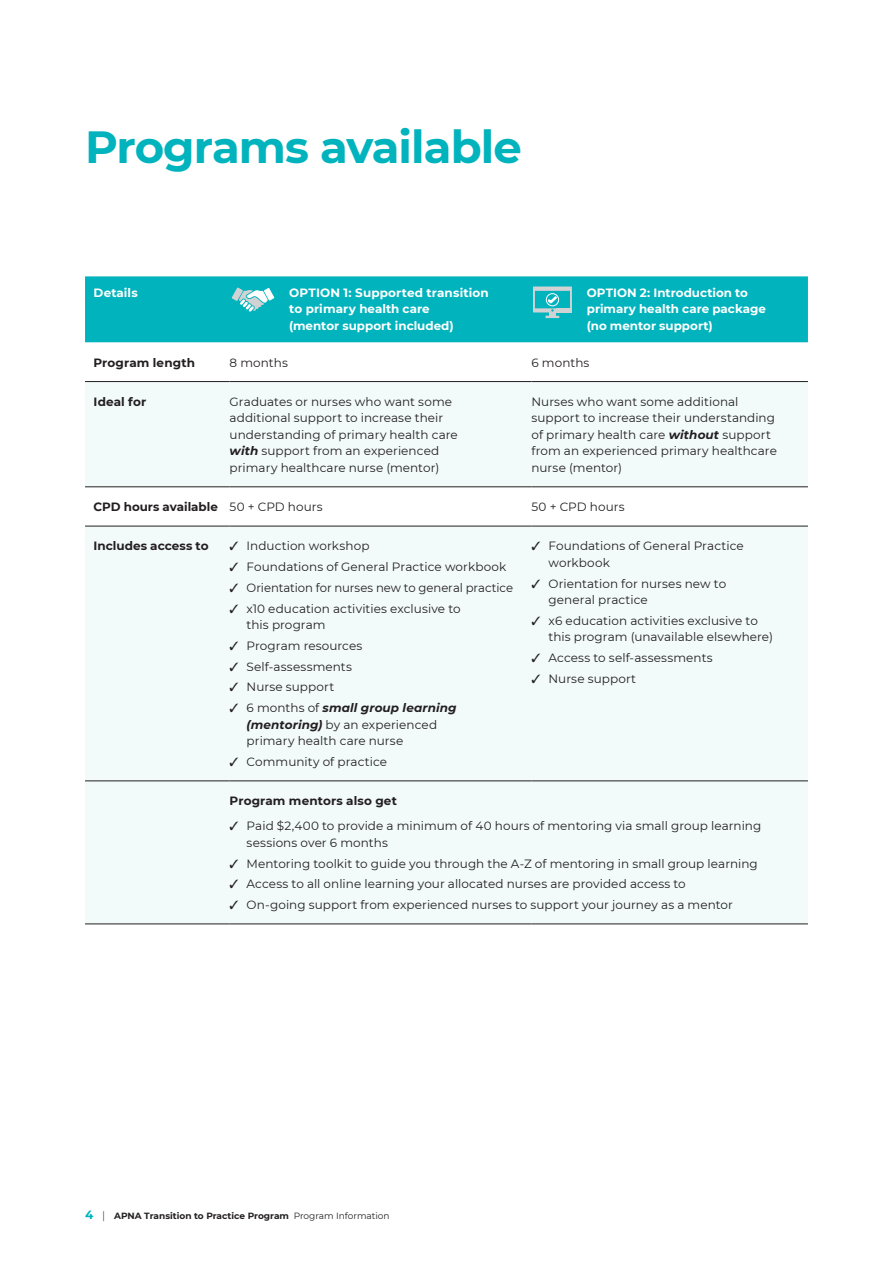
<style>
.page{position:relative;width:893px;height:1263px;background:#fff}
.page>*{position:absolute;margin:0;border:0;box-sizing:border-box;transform-origin:0 0}
.Main_Heading{font:700 45px "Montserrat";letter-spacing:-.02em;color:#00b3bd}
.Body_8pt{font:12px/16.5px "Montserrat";letter-spacing:.005em;color:#231f20}
.Bold_Body{font:700 12px/16.5px "Montserrat";color:#fff}
.Body_8pt-2{font:700 12px "Montserrat";letter-spacing:.01em;color:#231f20}
.t1{font:700 9px "Montserrat";color:#231f20}
.s1{font-weight:700;font-style:italic}
.s2{font-size:12px;color:#00b3bd}
.s3{font-weight:300;font-size:10.5px}
.s4{font-weight:400}
</style>
<div class="page">
<div style="left:85px;top:276px;width:723px;height:66px;background:#00b3bd"></div>
<svg style="left:85px;top:382px;width:723px;height:542px;fill:#f2fafa"></svg>
<hr style="left:85px;top:381px;width:145px;height:1px;background:#231f20">
<hr style="left:230px;top:381px;width:301px;height:1px;background:#231f20">
<hr style="left:531px;top:381px;width:277px;height:1px;background:#231f20">
<hr style="left:85px;top:487px;width:145px;height:1px;background:#231f20">
<hr style="left:230px;top:487px;width:301px;height:1px;background:#231f20">
<hr style="left:531px;top:487px;width:277px;height:1px;background:#231f20">
<hr style="left:85px;top:526px;width:145px;height:1px;background:#231f20">
<hr style="left:230px;top:526px;width:301px;height:1px;background:#231f20">
<hr style="left:531px;top:526px;width:277px;height:1px;background:#231f20">
<hr style="left:85px;top:781px;width:145px;height:1px;background:#231f20">
<hr style="left:230px;top:781px;width:301px;height:1px;background:#231f20">
<hr style="left:531px;top:781px;width:277px;height:1px;background:#231f20">
<hr style="left:85px;top:924px;width:145px;height:1px;background:#231f20">
<hr style="left:230px;top:924px;width:301px;height:1px;background:#231f20">
<hr style="left:531px;top:924px;width:277px;height:1px;background:#231f20">
<svg style="left:533px;top:286px;width:39px;height:32px"></svg>
<div style="left:546px;top:293px;width:13px;height:13px;border:1px solid #fff;border-radius:50%"></div>
<svg style="left:232px;top:287px;width:42px;height:25px"></svg>
<p class="Main_Heading" style="left:85px;top:114px;width:438px">Programs available</p>
<p class="Bold_Body" style="left:94px;top:283px;width:46px">Details</p>
<p class="Bold_Body" style="left:289px;top:283px;width:201px">OPTION 1: Supported transition to primary health care<br>(mentor support included)</p>
<p class="Bold_Body" style="left:587px;top:283px;width:181px">OPTION 2: Introduction to primary health care package (no mentor support)</p>
<p class="Body_8pt-2" style="left:94px;top:354px;width:103px">Program length</p>
<p class="Body_8pt" style="left:230px;top:354px;width:60px">8 months</p>
<p class="Body_8pt" style="left:531px;top:354px;width:59px">6 months</p>
<p class="Body_8pt-2" style="left:94px;top:393px;width:54px">Ideal for</p>
<p class="Body_8pt" style="left:230px;top:393px;width:230px">Graduates or nurses who want some additional support to increase their understanding of primary health care <span class="s1">with</span> support from an experienced primary healthcare nurse (mentor)</p>
<p class="Body_8pt" style="left:531px;top:393px;width:247px">Nurses who want some additional support to increase their understanding of primary health care <span class="s1">without</span> support from an experienced primary healthcare nurse (mentor)</p>
<p class="Body_8pt-2" style="left:94px;top:498px;width:126px">CPD hours available</p>
<p class="Body_8pt" style="left:230px;top:498px;width:95px">50 + CPD hours</p>
<p class="Body_8pt" style="left:531px;top:498px;width:95px">50 + CPD hours</p>
<p class="Body_8pt-2" style="left:94px;top:537px;width:117px">Includes access to</p>
<p class="Body_8pt" style="left:230px;top:537px;width:141px">✓ Induction workshop</p>
<p class="Body_8pt" style="left:230px;top:558px;width:278px">✓ Foundations of General Practice workbook</p>
<p class="Body_8pt" style="left:230px;top:579px;width:285px">✓ Orientation for nurses new to general practice</p>
<p class="Body_8pt" style="left:247px;top:600px;width:215px;text-indent:-17px">✓ x10 education activities exclusive to this program</p>
<p class="Body_8pt" style="left:230px;top:637px;width:134px">✓ Program resources</p>
<p class="Body_8pt" style="left:230px;top:658px;width:124px">✓ Self-assessments</p>
<p class="Body_8pt" style="left:230px;top:678px;width:106px">✓ Nurse support</p>
<p class="Body_8pt" style="left:247px;top:699px;width:211px;text-indent:-17px">✓ 6 months of <span class="s1">small group learning (mentoring)</span> by an experienced primary health care nurse</p>
<p class="Body_8pt" style="left:230px;top:753px;width:159px">✓ Community of practice</p>
<p class="Body_8pt" style="left:549px;top:537px;width:197px;text-indent:-17px">✓ Foundations of General Practice workbook</p>
<p class="Body_8pt" style="left:549px;top:575px;width:179px;text-indent:-17px">✓ Orientation for nurses new to general practice</p>
<p class="Body_8pt" style="left:549px;top:612px;width:226px;text-indent:-17px">✓ x6 education activities exclusive to this program (unavailable elsewhere)</p>
<p class="Body_8pt" style="left:531px;top:649px;width:183px">✓ Access to self-assessments</p>
<p class="Body_8pt" style="left:531px;top:670px;width:106px">✓ Nurse support</p>
<p class="Body_8pt-2" style="left:230px;top:792px;width:169px">Program mentors also get</p>
<p class="Body_8pt" style="left:247px;top:817px;width:516px;text-indent:-17px">✓ Paid $2,400 to provide a minimum of 40 hours of mentoring via small group learning sessions over 6 months</p>
<p class="Body_8pt" style="left:230px;top:854px;width:530px">✓ Mentoring toolkit to guide you through the A-Z of mentoring in small group learning</p>
<p class="Body_8pt" style="left:230px;top:875px;width:458px">✓ Access to all online learning your allocated nurses are provided access to</p>
<p class="Body_8pt" style="left:230px;top:896px;width:505px">✓ On-going support from experienced nurses to support your journey as a mentor</p>
<p class="t1" style="left:85px;top:1209px;width:306px"><span class="s2">4</span> <span class="s3">|</span> APNA Transition to Practice Program <span class="s4">Program Information</span></p>
</div>
